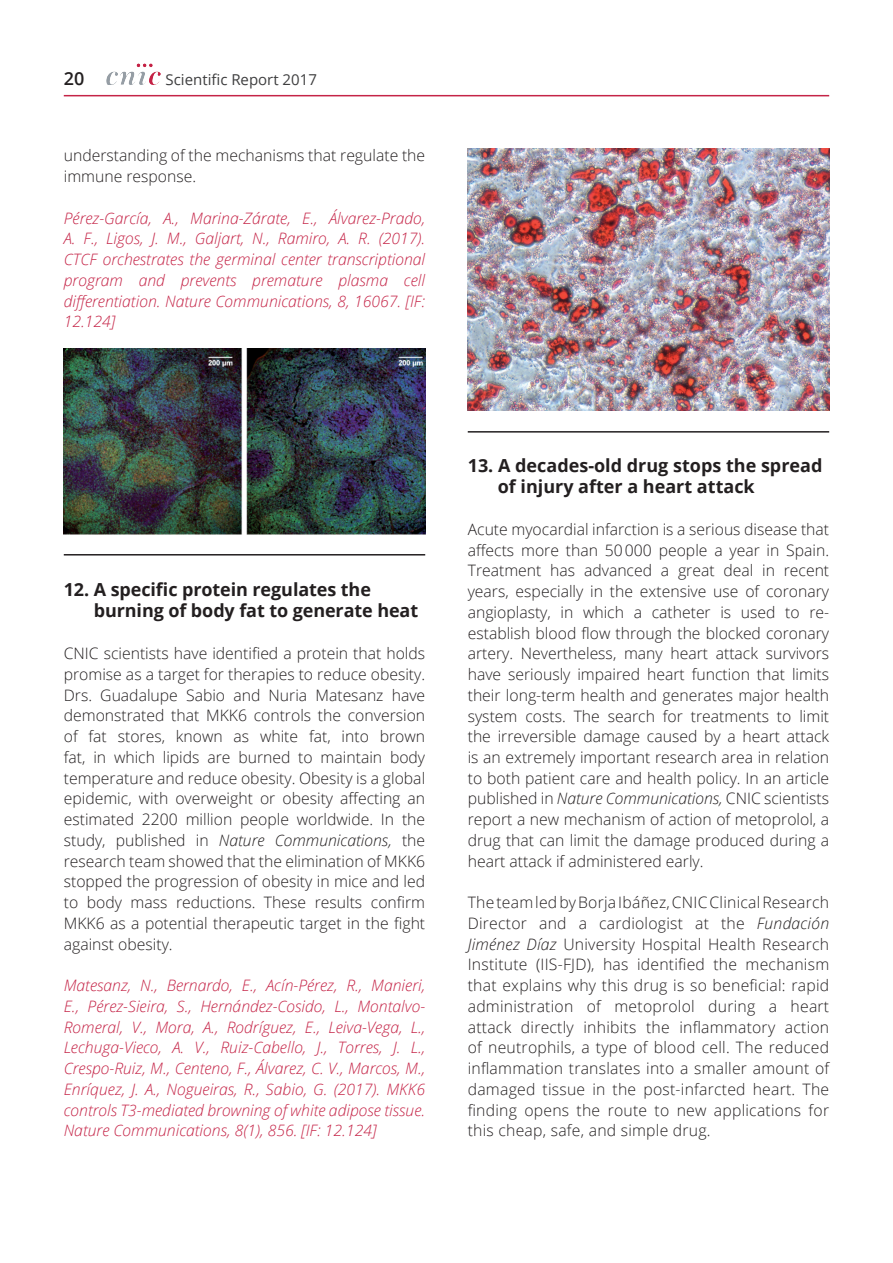
<style>
.page{position:relative;width:893px;height:1263px;background:#fff}
.page>*{position:absolute;margin:0;border:0;box-sizing:border-box;transform-origin:0 0}
.t1{font:700 18px/21.6px "Open Sans";letter-spacing:-.005em;color:#231f20}
.t2{font:600 18px "Open Sans";color:#231f20}
.t3{font:300 15.75px/20.7px "Open Sans";color:#231f20;text-align:justify}
.t4{font:italic 300 15.75px/20.7px "Open Sans";color:#c52447;text-align:justify}
.t5{font:15px "Open Sans";color:#3e3e3f}
.s1{font-style:italic}
.s2{color:#fff}
</style>
<div class="page">
<svg style="left:144px;top:64px;width:9px;height:4px"></svg>
<hr style="left:64px;top:95px;width:765px;height:1px;background:#c52447">
<img style="left:64px;top:348px;width:361px;height:187px">
<hr style="left:64px;top:554px;width:361px;height:1px;background:#231f20">
<img style="left:468px;top:149px;width:361px;height:261px">
<hr style="left:468px;top:431px;width:361px;height:2px;background:#231f20">
<p class="t2" style="left:64px;top:66px;width:22px">20</p>
<p class="t5" style="left:166px;top:69px;width:153px">Scientific Report 2017</p>
<p class="t3" style="left:64px;top:145px;width:363px">understanding of the mechanisms that regulate the immune response.</p>
<p class="t4" style="left:64px;top:207px;width:363px">Pérez-García, A., Marina-Zárate, E., Álvarez-Prado, A. F., Ligos, J. M., Galjart, N., Ramiro, A. R. (2017).<br>CTCF orchestrates the germinal center transcriptional program and prevents premature plasma cell differentiation. Nature Communications, 8, 16067. [IF:<br>12.124]</p>
<p class="t1" style="left:94px;top:578px;width:326px;text-indent:-30px">12. A specific protein regulates the burning of body fat to generate heat</p>
<p class="t3" style="left:64px;top:643px;width:363px">CNIC scientists have identified a protein that holds promise as a target for therapies to reduce obesity.<br>Drs. Guadalupe Sabio and Nuria Matesanz have demonstrated that MKK6 controls the conversion of fat stores, known as white fat, into brown fat, in which lipids are burned to maintain body temperature and reduce obesity. Obesity is a global epidemic, with overweight or obesity affecting an estimated 2200 million people worldwide. In the study, published in <span class="s1">Nature Communications,</span> the research team showed that the elimination of MKK6 stopped the progression of obesity in mice and led to body mass reductions. These results confirm MKK6 as a potential therapeutic target in the fight against obesity.</p>
<p class="t4" style="left:64px;top:974px;width:363px">Matesanz, N., Bernardo, E., Acín-Pérez, R., Manieri, E., Pérez-Sieira, S., Hernández-Cosido, L., Montalvo-Romeral, V., Mora, A., Rodríguez, E., Leiva-Vega, L., Lechuga-Vieco, A. V., Ruiz-Cabello, J., Torres, J. L., Crespo-Ruiz, M., Centeno, F., Álvarez, C. V., Marcos, M., Enríquez, J. A., Nogueiras, R., Sabio, G. (2017). MKK6 controls T3-mediated browning of white adipose tissue.<br>Nature Communications, 8(1), 856. [IF: 12.124]</p>
<p class="t1" style="left:498px;top:454px;width:326px;text-indent:-30px">13. A decades-old drug stops the spread of injury after a heart attack</p>
<p class="t3" style="left:468px;top:518px;width:363px">Acute myocardial infarction is a serious disease that affects more than 50<span class="s2">.</span>000 people a year in Spain.<br>Treatment has advanced a great deal in recent years, especially in the extensive use of coronary angioplasty, in which a catheter is used to re&shy;establish blood flow through the blocked coronary artery. Nevertheless, many heart attack survivors have seriously impaired heart function that limits their long-term health and generates major health system costs. The search for treatments to limit the irreversible damage caused by a heart attack is an extremely important research area in relation to both patient care and health policy. In an article published in <span class="s1">Nature Communications,</span> CNIC scientists report a new mechanism of action of metoprolol, a drug that can limit the damage produced during a heart attack if administered early.</p>
<p class="t3" style="left:468px;top:892px;width:363px">The team led by Borja Ibáñez, CNIC Clinical Research Director and a cardiologist at the <span class="s1">Fundación Jiménez Díaz</span> University Hospital Health Research Institute (IIS-FJD), has identified the mechanism that explains why this drug is so beneficial: rapid administration of metoprolol during a heart attack directly inhibits the inflammatory action of neutrophils, a type of blood cell. The reduced inflammation translates into a smaller amount of damaged tissue in the post-infarcted heart. The finding opens the route to new applications for this cheap, safe, and simple drug.</p>
</div>
